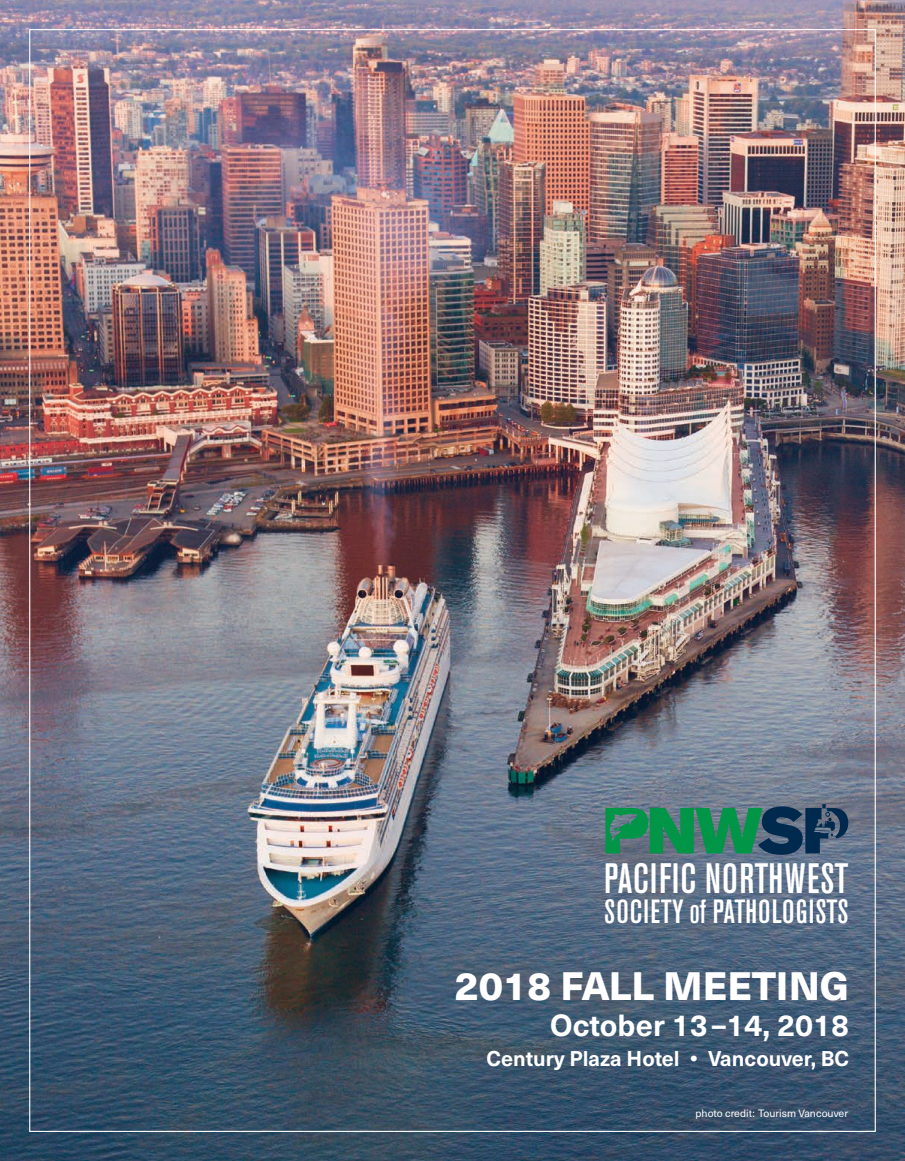
<style>
.page{position:relative;width:905px;height:1161px;background:#fff}
.page>*{position:absolute;margin:0;border:0;box-sizing:border-box;transform-origin:0 0}
.t1{font:500 condensed 42.15px "Akzidenz Grotesk BE";letter-spacing:.03em;color:#fff}
.t2{font:800 39px "Neue Haas Unica Pro";color:#fff}
.t3{font:500 condensed 33.3px "Akzidenz Grotesk BE";letter-spacing:.025em;color:#fff}
.t4{font:700 30px "Neue Haas Unica Pro";color:#fff}
.t5{font:700 21px "Neue Haas Unica Pro";color:#fff}
.t6{font:10.5px "Neue Haas Unica Pro";color:#fff}
</style>
<div class="page">
<img style="left:0;top:0;width:904px;height:1161px">
<svg style="left:605px;top:804px;width:243px;height:51px;background:#2d7364"></svg>
<h1 class="t1" style="left:604px;top:855px;width:246px">PACIFIC NORTHWEST</h1>
<h3 class="t3" style="left:604px;top:893px;width:246px">SOCIETY of PATHOLOGISTS</h3>
<h2 class="t2" style="left:454px;top:962px;width:396px">2018 FALL MEETING</h2>
<h3 class="t4" style="left:550px;top:1007px;width:300px">October 13–14, 2018</h3>
<p class="t5" style="left:486px;top:1046px;width:364px">Century Plaza Hotel • Vancouver, BC</p>
<p class="t6" style="left:695px;top:1107px;width:154px">photo credit: Tourism Vancouver</p>
</div>
